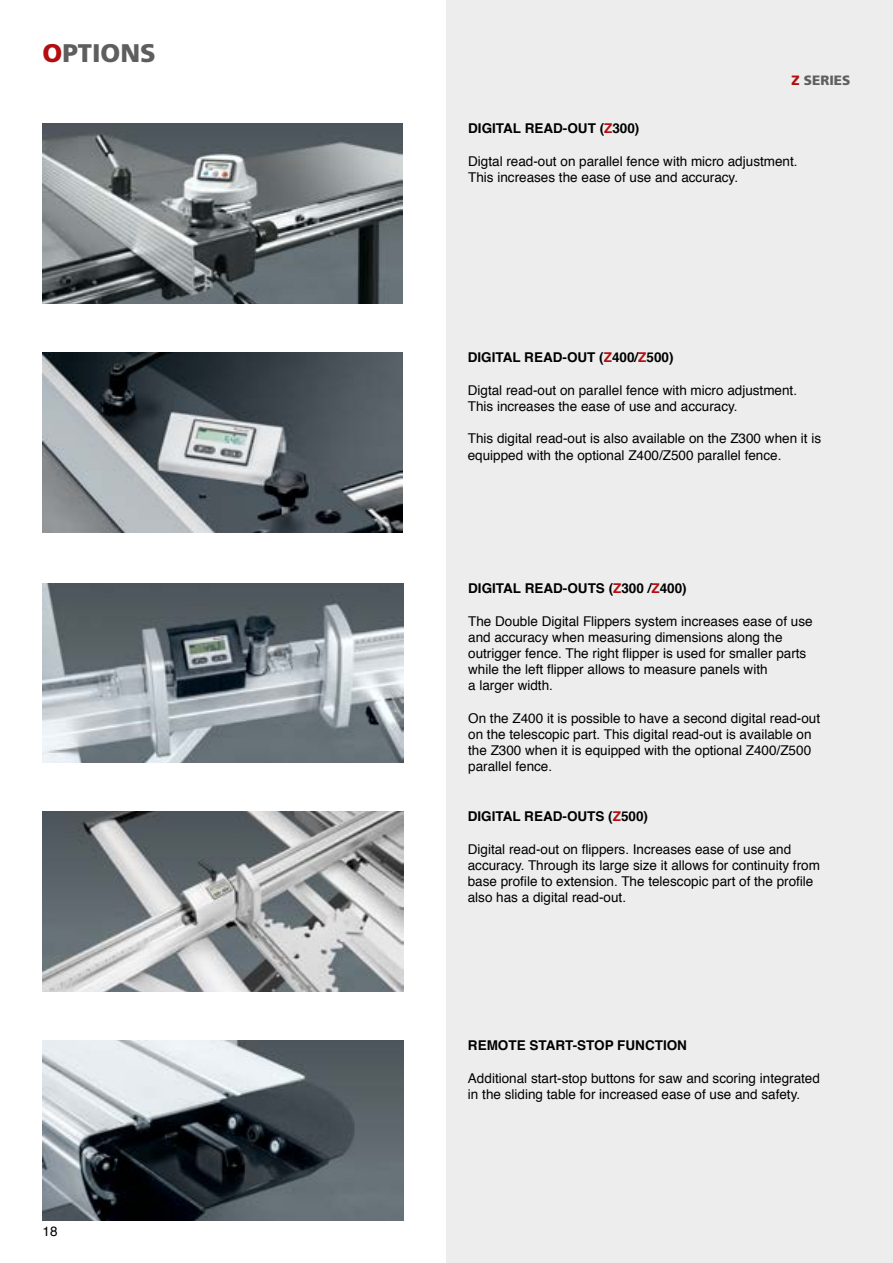
<style>
.page{position:relative;width:893px;height:1263px;background:#fff}
.page>*{position:absolute;margin:0;border:0;box-sizing:border-box;transform-origin:0 0}
.t1{font:900 25.5px "Frutiger LT Std";color:#5f5e5e}
.t2{font:13.5px/16.2px "Helvetica";color:#000}
.t3{font:700 13.5px "Helvetica";color:#000}
.t4{font:900 13.5px "Frutiger LT Std";color:#5f5e5e}
.s1{color:#b20e10}
</style>
<div class="page">
<div style="left:446px;top:0;width:447px;height:1263px;background:#ededed"></div>
<img style="left:43px;top:1040px;width:361px;height:180px">
<img style="left:43px;top:123px;width:360px;height:180px">
<img style="left:43px;top:352px;width:360px;height:180px">
<img style="left:43px;top:583px;width:361px;height:180px">
<img style="left:43px;top:811px;width:361px;height:180px">
<h1 class="t1" style="left:43px;top:37px;width:115px"><span class="s1">O</span>PTIONS</h1>
<p class="t2" style="left:43px;top:1223px;width:17px">18</p>
<p class="t4" style="left:792px;top:72px;width:60px"><span class="s1">Z</span> SERIES</p>
<p class="t3" style="left:468px;top:118px;width:173px">DIGITAL READ-OUT (<span class="s1">Z</span>300)</p>
<p class="t2" style="left:468px;top:153px;width:331px">Digtal read-out on parallel fence with micro adjustment.<br>This increases the ease of use and accuracy.</p>
<p class="t3" style="left:468px;top:347px;width:207px">DIGITAL READ-OUT (<span class="s1">Z</span>400/<span class="s1">Z</span>500)</p>
<p class="t2" style="left:468px;top:382px;width:331px">Digtal read-out on parallel fence with micro adjustment.<br>This increases the ease of use and accuracy.</p>
<p class="t2" style="left:468px;top:431px;width:355px">This digital read-out is also available on the Z300 when it is equipped with the optional Z400/Z500 parallel fence.</p>
<p class="t3" style="left:468px;top:577px;width:220px">DIGITAL READ-OUTS (<span class="s1">Z</span>300 /<span class="s1">Z</span>400)</p>
<p class="t2" style="left:468px;top:613px;width:346px">The Double Digital Flippers system increases ease of use and accuracy when measuring dimensions along the outrigger fence. The right flipper is used for smaller parts while the left flipper allows to measure panels with<br>a larger width.</p>
<p class="t2" style="left:468px;top:710px;width:353px">On the Z400 it is possible to have a second digital read-out on the telescopic part. This digital read-out is available on the Z300 when it is equipped with the optional Z400/Z500 parallel fence.</p>
<p class="t3" style="left:468px;top:806px;width:182px">DIGITAL READ-OUTS (<span class="s1">Z</span>500)</p>
<p class="t2" style="left:468px;top:841px;width:354px">Digital read-out on flippers. Increases ease of use and accuracy. Through its large size it allows for continuity from base profile to extension. The telescopic part of the profile also has a digital read-out.</p>
<p class="t3" style="left:468px;top:1035px;width:221px">REMOTE START-STOP FUNCTION</p>
<p class="t2" style="left:468px;top:1070px;width:353px">Additional start-stop buttons for saw and scoring integrated in the sliding table for increased ease of use and safety.</p>
</div>
